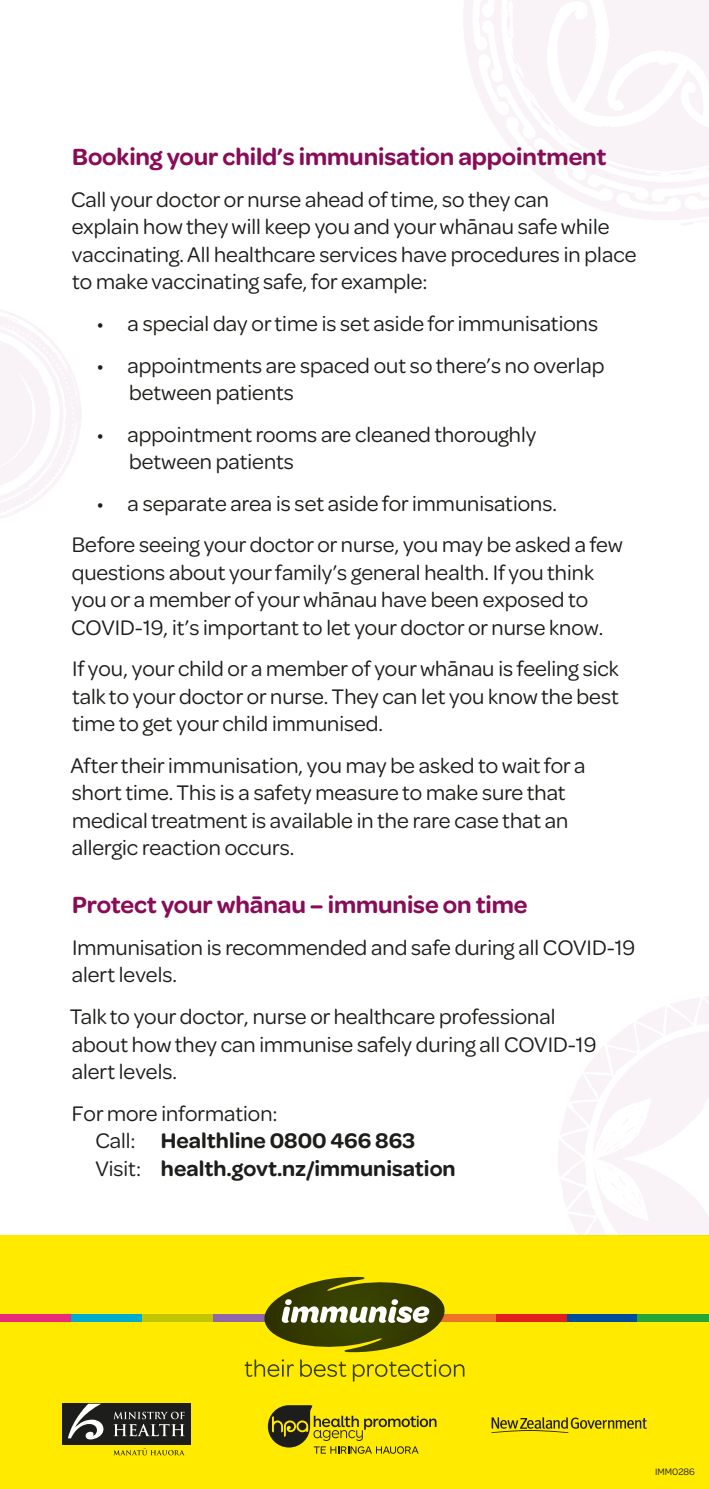
<style>
.page{position:relative;width:709px;height:1489px;background:#fff}
.page>*{position:absolute;margin:0;border:0;box-sizing:border-box;transform-origin:0 0}
.t1{font:600 25px "Omnes";letter-spacing:-.005em;color:#890c58}
.t2{font:22.5px/27.5px "Omnes";color:#1d1d1b}
.t3{font:600 22.5px/27.5px "Omnes";color:#1d1d1b}
.t4{font:10px "Omnes";color:#1d1d1b}
.s1{font-weight:400}
</style>
<div class="page">
<div style="left:0;top:1235px;width:709px;height:253px;background:#ffea00"></div>
<div style="left:0;top:1314px;width:71px;height:7px;background:#e72b78"></div>
<div style="left:71px;top:1314px;width:71px;height:7px;background:#00abcd"></div>
<div style="left:142px;top:1314px;width:72px;height:7px;background:#c1c600"></div>
<div style="left:214px;top:1314px;width:71px;height:7px;background:#9067a9"></div>
<div style="left:425px;top:1314px;width:71px;height:7px;background:#ee7326"></div>
<div style="left:496px;top:1314px;width:71px;height:7px;background:#e11f1d"></div>
<div style="left:567px;top:1314px;width:71px;height:7px;background:#004e9b"></div>
<div style="left:637px;top:1314px;width:72px;height:7px;background:#27a536"></div>
<svg style="left:244px;top:1359px;width:220px;height:22px"></svg>
<svg style="left:259px;top:1276px;width:190px;height:76px"></svg>
<div style="left:62px;top:1403px;width:128px;height:41px;background:#1d1d1b"></div>
<svg style="left:113px;top:1411px;width:72px;height:24px"></svg>
<svg style="left:113px;top:1448px;width:71px;height:7px"></svg>
<svg style="left:68px;top:1403px;width:35px;height:36px"></svg>
<svg style="left:491px;top:1417px;width:156px;height:15px"></svg>
<svg style="left:268px;top:1405px;width:168px;height:48px"></svg>
<p class="t1" style="left:72px;top:139px;width:536px">Booking your child’s immunisation appointment</p>
<p class="t2" style="left:71px;top:184px;width:567px">Call your doctor or nurse ahead of time, so they can<br>explain how they will keep you and your whānau safe while vaccinating. All healthcare services have procedures in place to make vaccinating safe, for example:</p>
<p class="t2" style="left:97px;top:308px;width:502px">• a special day or time is set aside for immunisations</p>
<p class="t2" style="left:129px;top:350px;width:477px;text-indent:-32px">• appointments are spaced out so there’s no overlap between patients</p>
<p class="t2" style="left:129px;top:419px;width:408px;text-indent:-32px">• appointment rooms are cleaned thoroughly between patients</p>
<p class="t2" style="left:72px;top:481px;width:552px;line-height:41.5px;text-indent:25px">• a separate area is set aside for immunisations.<br>Before seeing your doctor or nurse, you may be asked a few</p>
<p class="t2" style="left:71px;top:557px;width:533px">questions about your family’s general health. If you think you or a member of your whānau have been exposed to<br>COVID-19, it’s important to let your doctor or nurse know.</p>
<p class="t2" style="left:72px;top:653px;width:548px;text-align:justify">If you, your child or a member of your whānau is feeling sick talk to your doctor or nurse. They can let you know the best time to get your child immunised.</p>
<p class="t2" style="left:70px;top:750px;width:516px">After their immunisation, you may be asked to wait for a short time. This is a safety measure to make sure that medical treatment is available in the rare case that an allergic reaction occurs.</p>
<p class="t1" style="left:72px;top:887px;width:457px">Protect your whānau – immunise on time</p>
<p class="t2" style="left:72px;top:932px;width:565px">Immunisation is recommended and safe during all COVID-19 alert levels.</p>
<p class="t2" style="left:70px;top:1001px;width:528px">Talk to your doctor, nurse or healthcare professional about how they can immunise safely during all COVID-19 alert levels.</p>
<p class="t3" style="left:95px;top:1098px;width:362px;text-indent:-24px"><span class="s1">For more information:<br>Call:</span> Healthline 0800 466 863<br><span class="s1">Visit:</span> health.govt.nz/immunisation</p>
<p class="t4" style="left:655px;top:1464px;width:41px">IMM0286</p>
</div>
